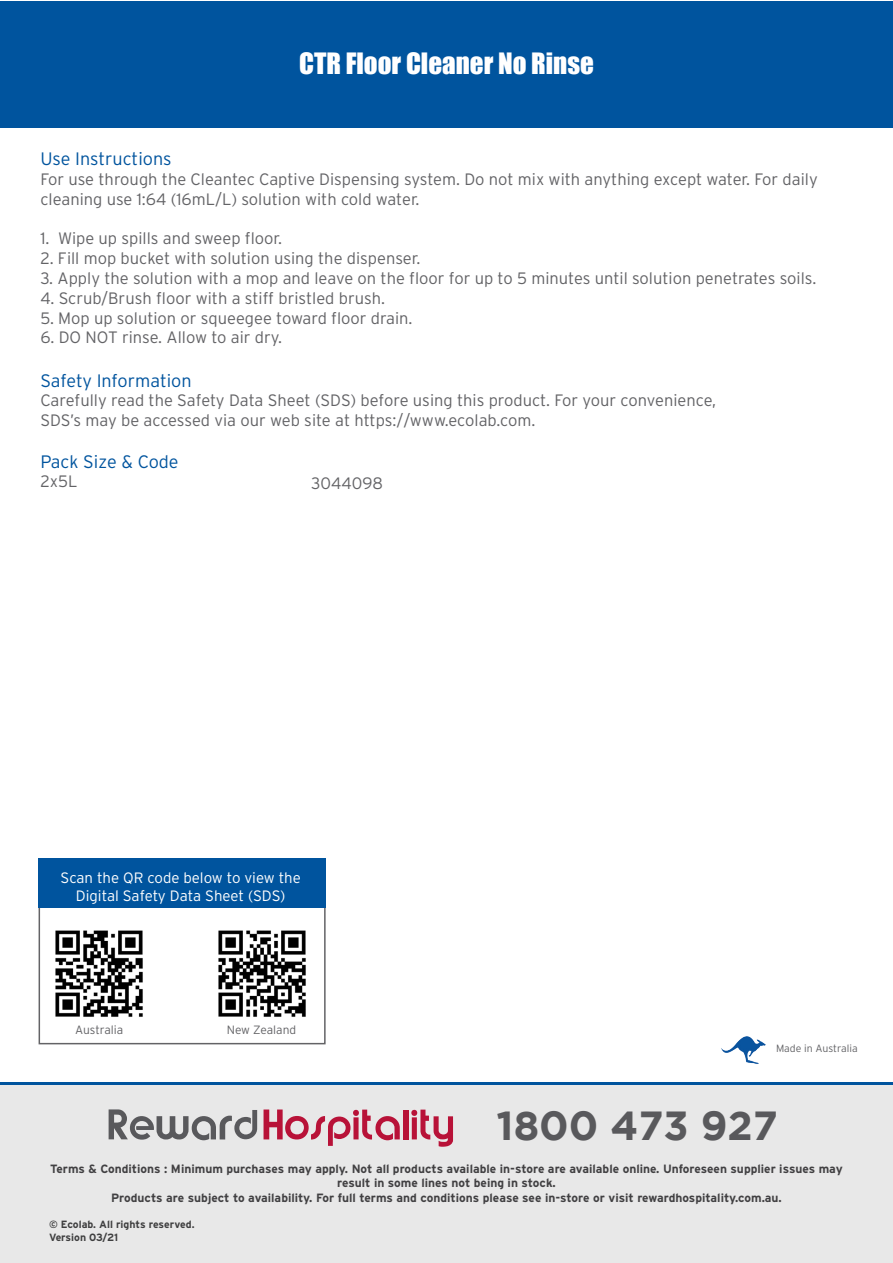
<style>
.page{position:relative;width:893px;height:1263px;background:#fff}
.page>*{position:absolute;margin:0;border:0;box-sizing:border-box;transform-origin:0 0}
.t1{font:700 40.5px "Gotham";color:#59595c}
.t2{font:27px "Impact";color:#fff}
.t3{font:300 18px "Interstate";color:#00549e}
.t4{font:300 16.5px/19.8px "Interstate";color:#636366}
.t5{font:300 15px/18px "Interstate";color:#fff;text-align:center}
.t6{font:700 12px/14.4px "Interstate";color:#414042;text-align:center}
.t7{font:300 12px "Interstate";color:#636366}
.t8{font:700 10.5px/12.6px "Interstate";color:#3e3e3f}
.t9{font:300 10.5px "Interstate";color:#636366}
</style>
<div class="page">
<div style="left:0;top:1px;width:893px;height:127px;background:#00549e"></div>
<div style="left:39px;top:902px;width:287px;height:142px;border:2px solid #636366"></div>
<div style="left:39px;top:858px;width:287px;height:49px;background:#00549e"></div>
<img style="left:55px;top:930px;width:88px;height:87px">
<img style="left:218px;top:930px;width:88px;height:87px">
<img style="left:721px;top:1036px;width:45px;height:28px">
<div style="left:0;top:1084px;width:893px;height:179px;background:#e8e8e8"></div>
<svg style="left:264px;top:1109px;width:136px;height:37px"></svg>
<div style="left:403px;top:1109px;width:6px;height:30px;background:#b81238"></div>
<svg style="left:411px;top:1109px;width:42px;height:38px"></svg>
<svg style="left:109px;top:1109px;width:148px;height:31px"></svg>
<hr style="left:0;top:1082px;width:893px;height:2px;background:#00549e">
<h2 class="t2" style="left:299px;top:43px;width:296px">CTR Floor Cleaner No Rinse</h2>
<p class="t3" style="left:40px;top:149px;width:133px">Use Instructions</p>
<p class="t4" style="left:40px;top:169px;width:779px">For use through the Cleantec Captive Dispensing system. Do not mix with anything except water. For daily cleaning use 1:64 (16mL/L) solution with cold water.</p>
<p class="t4" style="left:40px;top:228px;width:243px">1. Wipe up spills and sweep floor.</p>
<p class="t4" style="left:40px;top:248px;width:382px">2. Fill mop bucket with solution using the dispenser.</p>
<p class="t4" style="left:40px;top:268px;width:777px">3. Apply the solution with a mop and leave on the floor for up to 5 minutes until solution penetrates soils.</p>
<p class="t4" style="left:40px;top:288px;width:346px">4. Scrub/Brush floor with a stiff bristled brush.</p>
<p class="t4" style="left:40px;top:308px;width:374px">5. Mop up solution or squeegee toward floor drain.</p>
<p class="t4" style="left:40px;top:327px;width:243px">6. DO NOT rinse. Allow to air dry.</p>
<p class="t3" style="left:40px;top:370px;width:153px">Safety Information</p>
<p class="t4" style="left:40px;top:390px;width:677px">Carefully read the Safety Data Sheet (SDS) before using this product. For your convenience,<br>SDS’s may be accessed via our web site at https://www.ecolab.com.</p>
<p class="t3" style="left:40px;top:451px;width:140px">Pack Size &amp; Code</p>
<p class="t4" style="left:40px;top:471px;width:39px">2x5L</p>
<p class="t4" style="left:311px;top:474px;width:73px">3044098</p>
<p class="t5" style="left:61px;top:868px;width:242px">Scan the QR code below to view the<br>Digital Safety Data Sheet (SDS)</p>
<p class="t7" style="left:75px;top:1023px;width:50px">Australia</p>
<p class="t7" style="left:227px;top:1023px;width:71px">New Zealand</p>
<p class="t9" style="left:776px;top:1042px;width:83px">Made in Australia</p>
<h1 class="t1" style="left:497px;top:1102px;width:283px">1800 473 927</h1>
<p class="t6" style="left:50px;top:1161px;width:794px">Terms &amp; Conditions : Minimum purchases may apply. Not all products available in-store are available online. Unforeseen supplier issues may result in some lines not being in stock.<br>Products are subject to availability. For full terms and conditions please see in-store or visit rewardhospitality.com.au.</p>
<p class="t8" style="left:49px;top:1218px;width:147px">© Ecolab. All rights reserved.<br>Version 03/21</p>
</div>
